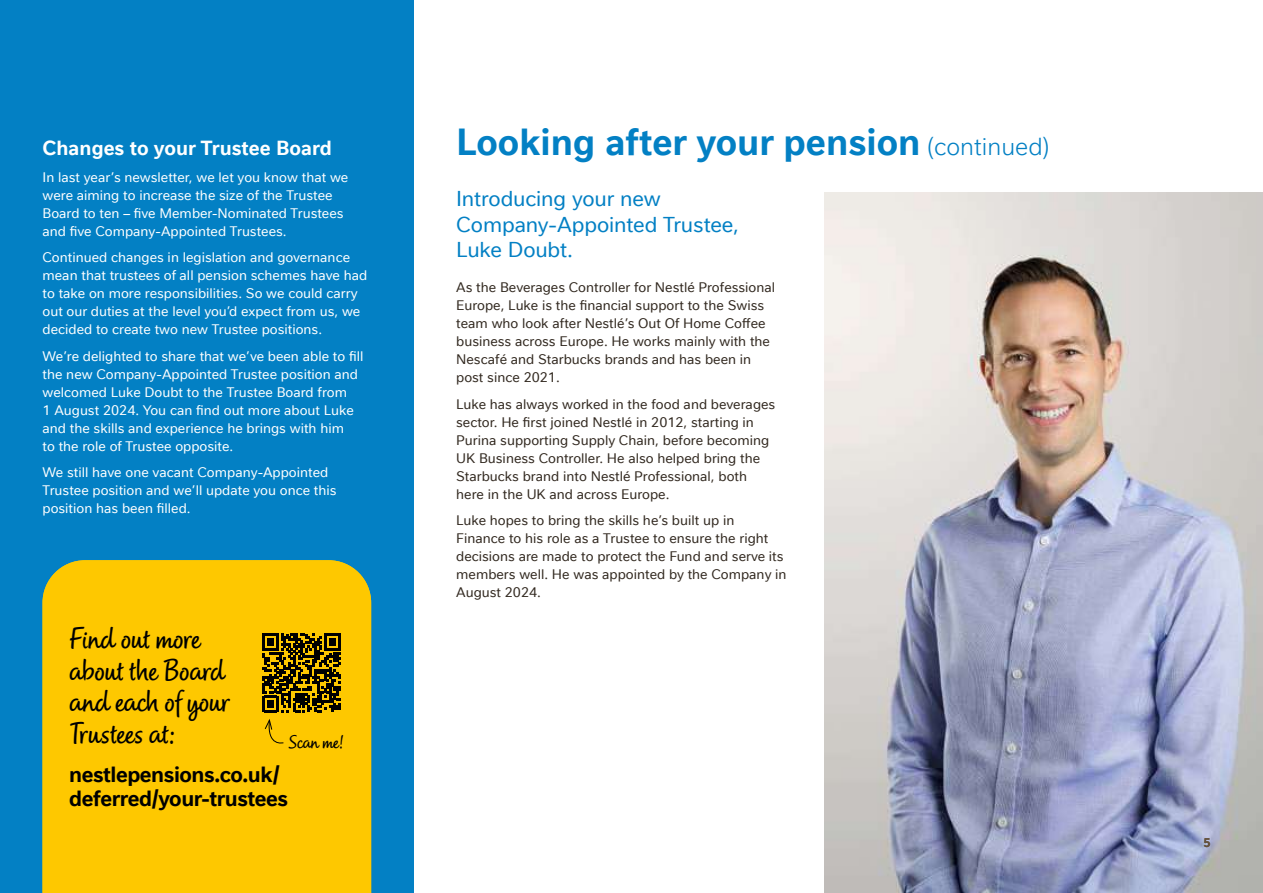
<style>
.page{position:relative;width:1263px;height:893px;background:#fff}
.page>*{position:absolute;margin:0;border:0;box-sizing:border-box;transform-origin:0 0}
.t1{font:700 36px "Nestle Text TF";color:#0380c4}
.t2{font:31.5px/31.5px "Nestle Script Office EUR";color:#000}
.t3{font:21px/25.5px "Nestle Text TF";letter-spacing:-.01em;color:#0380c4}
.t4{font:700 21px/24px "Nestle Text TF";letter-spacing:-.02em;color:#000}
.t5{font:700 19.5px "Nestle Text TF";color:#fff}
.t6{font:19.5px "Nestle Script Office EUR";color:#000}
.t7{font:13.5px/18px "Nestle Text TF";color:#fff}
.t8{font:13.5px/18px "Nestle Text TF";color:#322920}
.t9{font:700 12px "Nestle Text TF";color:#64523e}
.s1{font-weight:300;font-size:24px}
</style>
<div class="page">
<img style="left:824px;top:193px;width:439px;height:700px">
<div style="left:0;top:0;width:414px;height:893px;background:#0380c4"></div>
<div style="left:43px;top:560px;width:328px;height:333px;background:#fec800"></div>
<svg style="left:264px;top:718px;width:20px;height:29px"></svg>
<svg style="left:262px;top:634px;width:79px;height:78px"></svg>
<h3 class="t5" style="left:43px;top:134px;width:291px">Changes to your Trustee Board</h3>
<p class="t7" style="left:43px;top:167px;width:307px">In last year’s newsletter, we let you know that we were aiming to increase the size of the Trustee Board to ten – five Member-Nominated Trustees and five Company-Appointed Trustees.</p>
<p class="t7" style="left:43px;top:248px;width:326px">Continued changes in legislation and governance mean that trustees of all pension schemes have had to take on more responsibilities. So we could carry out our duties at the level you’d expect from us, we decided to create two new Trustee positions.</p>
<p class="t7" style="left:43px;top:346px;width:322px">We’re delighted to share that we’ve been able to fill the new Company-Appointed Trustee position and welcomed Luke Doubt to the Trustee Board from<br>1 August 2024. You can find out more about Luke and the skills and experience he brings with him<br>to the role of Trustee opposite.</p>
<p class="t7" style="left:43px;top:463px;width:296px">We still have one vacant Company-Appointed<br>Trustee position and we’ll update you once this position has been filled.</p>
<h2 class="t2" style="left:69px;top:624px;width:163px">Find out more about the Board and each of your<br>Trustees at:</h2>
<h3 class="t4" style="left:69px;top:761px;width:220px">nestlepensions.co.uk/ deferred/your-trustees</h3>
<h2 class="t2" style="left:69px;top:688px;width:157px;line-height:63px">about the Board<br>Trustees</h2>
<h3 class="t6" style="left:289px;top:731px;width:57px">Scan me!</h3>
<h1 class="t1" style="left:456px;top:116px;width:595px">Looking after your pension <span class="s1">(continued)</span></h1>
<h3 class="t3" style="left:456px;top:185px;width:284px">Introducing your new<br>Company-Appointed Trustee,<br>Luke Doubt.</h3>
<p class="t8" style="left:456px;top:278px;width:320px">As the Beverages Controller for Nestlé Professional Europe, Luke is the financial support to the Swiss team who look after Nestlé’s Out Of Home Coffee business across Europe. He works mainly with the Nescafé and Starbucks brands and has been in post since 2021.</p>
<p class="t8" style="left:456px;top:394px;width:321px">Luke has always worked in the food and beverages sector. He first joined Nestlé in 2012, starting in Purina supporting Supply Chain, before becoming UK Business Controller. He also helped bring the Starbucks brand into Nestlé Professional, both here in the UK and across Europe.</p>
<p class="t8" style="left:456px;top:511px;width:332px">Luke hopes to bring the skills he’s built up in Finance to his role as a Trustee to ensure the right decisions are made to protect the Fund and serve its members well. He was appointed by the Company in August 2024.</p>
<p class="t9" style="left:1203px;top:834px;width:9px">5</p>
</div>
